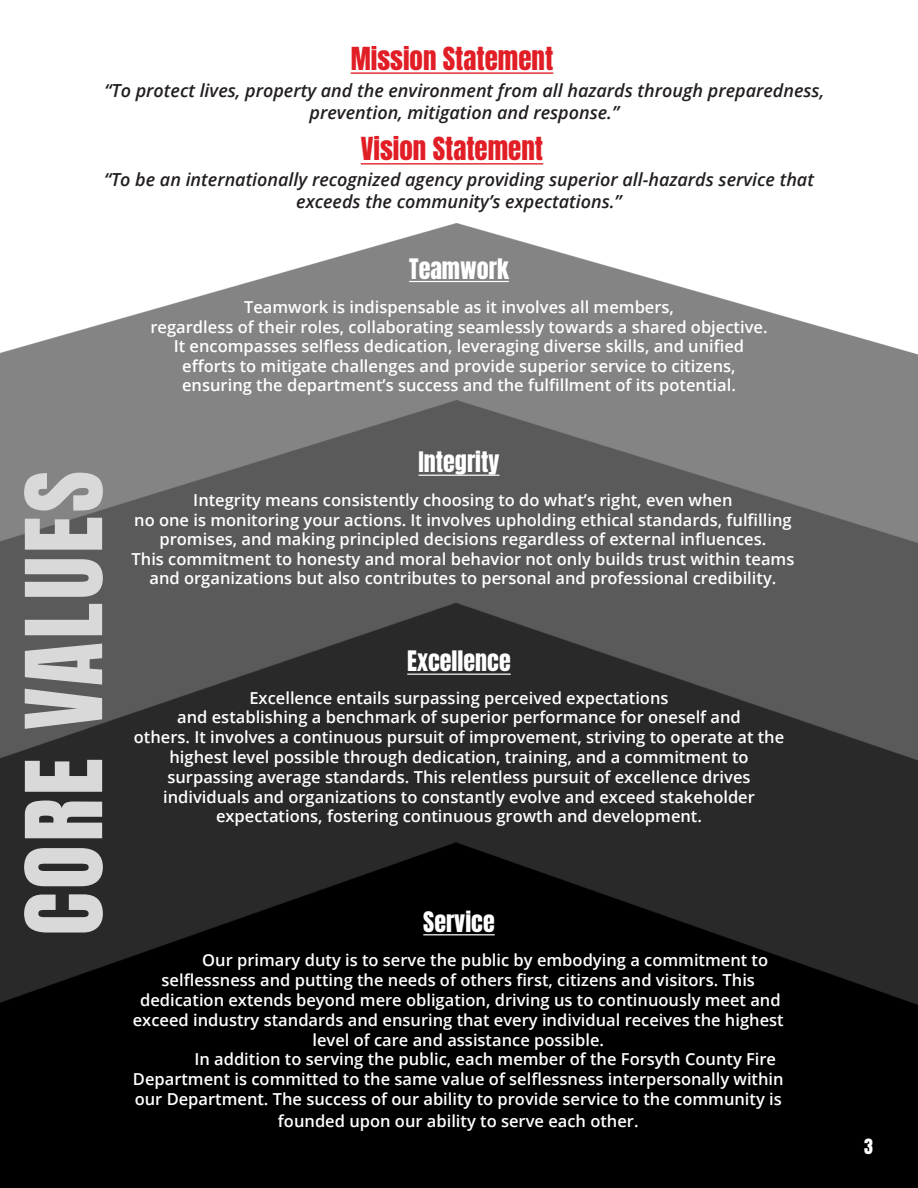
<style>
.page{position:relative;width:918px;height:1188px;background:#fff}
.page>*{position:absolute;margin:0;border:0;box-sizing:border-box;transform-origin:0 0}
.t1{font:90px "Anton";letter-spacing:.04em;color:#d8d9d8}
.t2{font:27px "Anton";color:#e11e25}
.t3{font:24px "Anton";color:#fff}
.t4{font:italic 600 18px/21.6px "Open Sans";color:#231f20;text-align:center}
.t5{font:18px "Anton";color:#fff}
.t6{font:600 16.5px/19.5px "Open Sans";color:#fff;text-align:center}
</style>
<div class="page">
<img style="left:0;top:224px;width:918px;height:964px">
<hr style="left:351px;top:72px;width:202px;height:2px;background:#e11e25">
<hr style="left:361px;top:163px;width:182px;height:2px;background:#e11e25">
<hr style="left:409px;top:281px;width:100px;height:1px;background:#fff">
<hr style="left:418px;top:475px;width:82px;height:1px;background:#fff">
<hr style="left:407px;top:674px;width:104px;height:1px;background:#fff">
<hr style="left:423px;top:934px;width:72px;height:1px;background:#fff">
<p class="t2" style="left:351px;top:45px;width:204px">Mission Statement</p>
<p class="t4" style="left:104px;top:79px;width:721px">“To protect lives, property and the environment from all hazards through preparedness, prevention, mitigation and response.”</p>
<p class="t2" style="left:361px;top:135px;width:184px">Vision Statement</p>
<p class="t4" style="left:104px;top:169px;width:712px">“To be an internationally recognized agency providing superior all-hazards service that exceeds the community’s expectations.”</p>
<p class="t3" style="left:409px;top:256px;width:101px">Teamwork</p>
<h1 class="t1" style="left:18px;top:935px;width:466px;rotate:-90deg">CORE VALUES</h1>
<p class="t6" style="left:151px;top:297px;width:619px">Teamwork is indispensable as it involves all members,<br>regardless of their roles, collaborating seamlessly towards a shared objective.<br>It encompasses selfless dedication, leveraging diverse skills, and unified efforts to mitigate challenges and provide superior service to citizens, ensuring the department’s success and the fulfillment of its potential.</p>
<p class="t3" style="left:418px;top:450px;width:83px">Integrity</p>
<p class="t6" style="left:132px;top:490px;width:664px">Integrity means consistently choosing to do what’s right, even when<br>no one is monitoring your actions. It involves upholding ethical standards, fulfilling promises, and making principled decisions regardless of external influences.<br>This commitment to honesty and moral behavior not only builds trust within teams and organizations but also contributes to personal and professional credibility.</p>
<p class="t3" style="left:407px;top:649px;width:105px">Excellence</p>
<p class="t6" style="left:134px;top:687px;width:652px">Excellence entails surpassing perceived expectations<br>and establishing a benchmark of superior performance for oneself and<br>others. It involves a continuous pursuit of improvement, striving to operate at the highest level possible through dedication, training, and a commitment to surpassing average standards. This relentless pursuit of excellence drives individuals and organizations to constantly evolve and exceed stakeholder expectations, fostering continuous growth and development.</p>
<p class="t3" style="left:423px;top:909px;width:73px">Service</p>
<p class="t6" style="left:202px;top:950px;width:567px">Our primary duty is to serve the public by embodying a commitment to</p>
<p class="t6" style="left:162px;top:970px;width:595px">selflessness and putting the needs of others first, citizens and visitors. This</p>
<p class="t6" style="left:140px;top:990px;width:642px">dedication extends beyond mere obligation, driving us to continuously meet and</p>
<p class="t6" style="left:133px;top:1010px;width:652px">exceed industry standards and ensuring that every individual receives the highest</p>
<p class="t6" style="left:312px;top:1029px;width:293px">level of care and assistance possible.</p>
<p class="t6" style="left:133px;top:1049px;width:652px;text-align:left;text-indent:61px">In addition to serving the public, each member of the Forsyth County Fire<br>Department is committed to the same value of selflessness interpersonally within our Department. The success of our ability to provide service to the community is</p>
<p class="t6" style="left:278px;top:1110px;width:362px">founded upon our ability to serve each other.</p>
<p class="t5" style="left:864px;top:1138px;width:10px">3</p>
</div>
